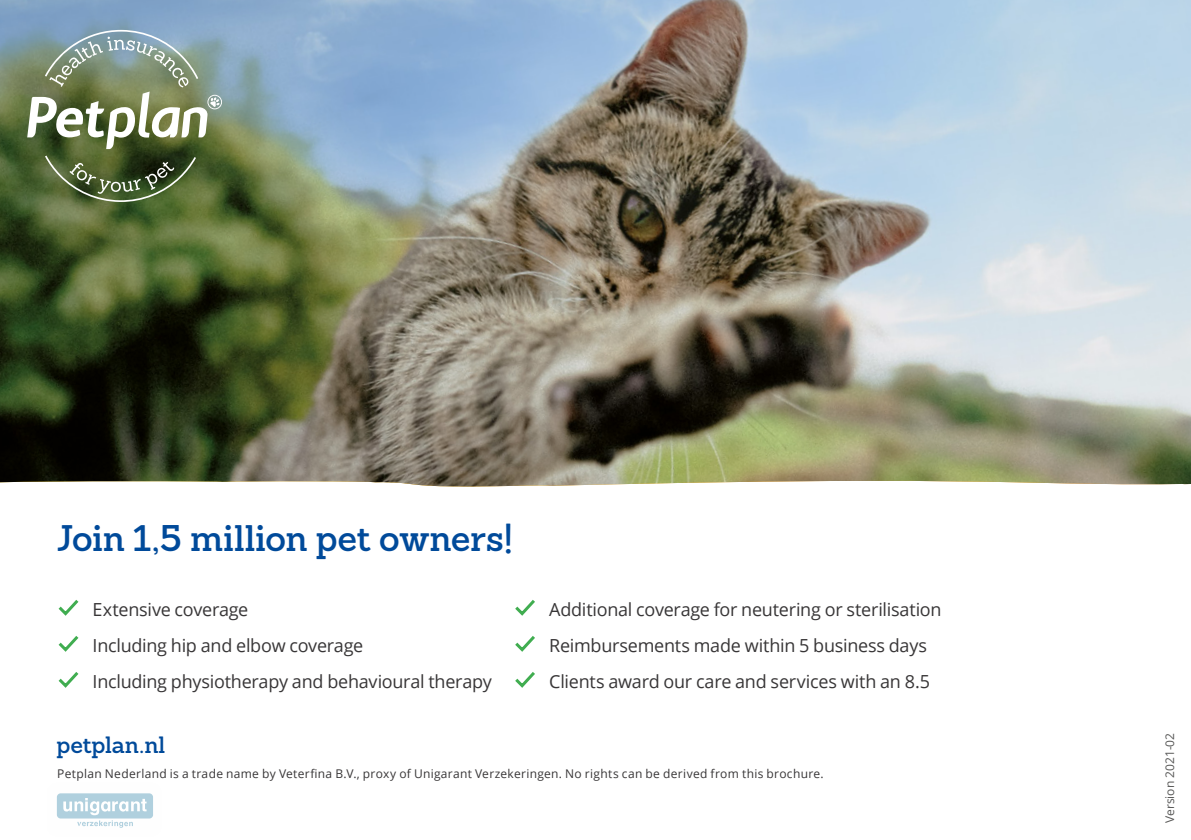
<style>
.page{position:relative;width:1191px;height:840px;background:#fff}
.page>*{position:absolute;margin:0;border:0;box-sizing:border-box;transform-origin:0 0}
.t1{font:600 36px "Sanchez";letter-spacing:-.01em;color:#004a9a}
.t2{font:600 23px "Sanchez";letter-spacing:-.005em;color:#004a9a}
.t3{font:18px/36px "Open Sans";letter-spacing:-.015em;color:#383637}
.t4{font:12px "Open Sans";letter-spacing:.025em;color:#383637}
.t5{font:12px "Open Sans";color:#575756}
</style>
<div class="page">
<img style="left:0;top:0;width:1191px;height:487px">
<div style="left:57px;top:792px;width:96px;height:26px;background:linear-gradient(to right,#b0d0de,#b0d0de);border-radius:4px"></div>
<svg style="left:63px;top:797px;width:84px;height:30px"></svg>
<svg style="left:27px;top:30px;width:195px;height:172px"></svg>
<svg style="left:58px;top:600px;width:21px;height:16px"></svg>
<svg style="left:58px;top:636px;width:21px;height:16px"></svg>
<svg style="left:58px;top:672px;width:21px;height:16px"></svg>
<svg style="left:515px;top:600px;width:20px;height:16px"></svg>
<svg style="left:515px;top:636px;width:20px;height:16px"></svg>
<svg style="left:515px;top:672px;width:20px;height:16px"></svg>
<h1 class="t1" style="left:57px;top:513px;width:458px">Join 1,5 million pet owners!</h1>
<p class="t3" style="left:93px;top:590px;width:401px">Extensive coverage<br>Including hip and elbow coverage<br>Including physiotherapy and behavioural therapy</p>
<p class="t3" style="left:549px;top:590px;width:394px">Additional coverage for neutering or sterilisation<br>Reimbursements made within 5 business days<br>Clients award our care and services with an 8.5</p>
<p class="t2" style="left:57px;top:729px;width:110px">petplan.nl</p>
<p class="t4" style="left:57px;top:764px;width:768px">Petplan Nederland is a trade name by Veterfina B.V., proxy of Unigarant Verzekeringen. No rights can be derived from this brochure.</p>
<p class="t5" style="left:1161px;top:822px;width:92px;rotate:-90deg">Version 2021-02</p>
</div>
